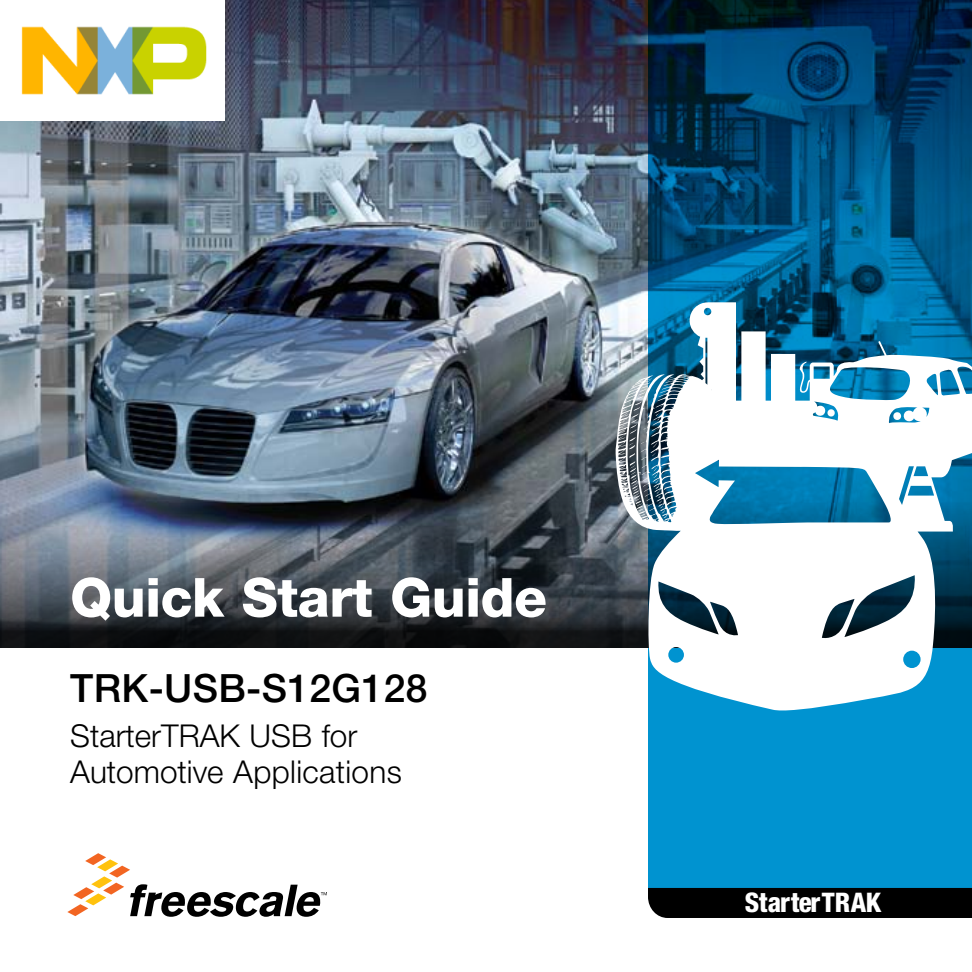
<style>
.page{position:relative;width:972px;height:972px;background:#fff}
.page>*{position:absolute;margin:0;border:0;box-sizing:border-box;transform-origin:0 0}
.t1{font:800 54px "Helvetica Neue LT Pro";letter-spacing:-.01em;color:#fff}
.t2{font:500 39px "Helvetica Neue LT Pro";letter-spacing:.01em;color:#000}
.t3{font:300 31.5px/36px "Helvetica Neue LT Pro";color:#000}
.t4{font:800 condensed 27px "Helvetica Neue LT Pro";color:#fff}
</style>
<div class="page">
<img style="left:0;top:0;width:648px;height:493px">
<svg style="left:0;top:493px;width:615px;height:155px;background:#414952"></svg>
<svg style="left:648px;top:0;width:324px;height:888px;background:#006192"></svg>
<div style="left:648px;top:888px;width:324px;height:30px;background:#000"></div>
<svg style="left:615px;top:296px;width:357px;height:421px"></svg>
<svg style="left:67px;top:853px;width:260px;height:64px"></svg>
<img style="left:0;top:0;width:225px;height:120px">
<h1 class="t1" style="left:70px;top:565px;width:478px">Quick Start Guide</h1>
<p class="t2" style="left:70px;top:664px;width:359px">TRK-USB-S12G128</p>
<p class="t3" style="left:70px;top:717px;width:333px">StarterTRAK USB for<br>Automotive Applications</p>
<p class="t4" style="left:745px;top:886px;width:138px">StarterTRAK</p>
</div>
